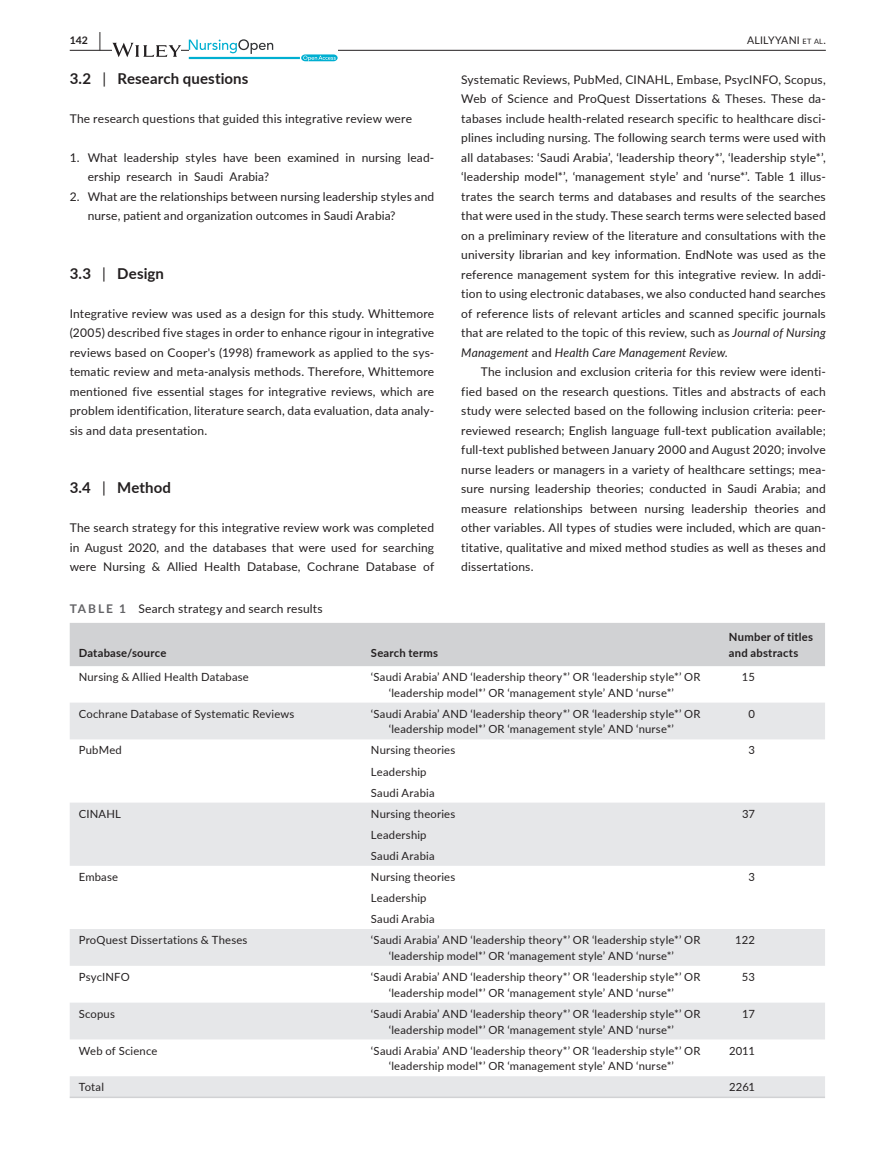
<style>
.page{position:relative;width:893px;height:1174px;background:#fff}
.page>*{position:absolute;margin:0;border:0;box-sizing:border-box;transform-origin:0 0}
.t1{font:700 15px "Lato";letter-spacing:.01em;color:#231f20}
.t2{font:12px/19.5px "Lato";letter-spacing:.01em;color:#231f20;text-align:justify}
.t3{font:11.25px/15.8px "Lato";letter-spacing:.02em;color:#231f20}
.t4{font:700 11.25px/15.8px "Lato";letter-spacing:.02em;color:#231f20}
.t5{font:10.5px "Lato";letter-spacing:.015em;color:#231f20}
.t6{font:700 10.5px "Lato";color:#231f20}
.s1{font-size:19.5px}
.s2{font-size:7.35px}
.s3{font-weight:400}
.s4{font-style:italic}
.s5{font-weight:700;color:#636366}
</style>
<div class="page">
<hr style="left:70px;top:50px;width:756px;height:1px;background:#231f20">
<svg style="left:112px;top:43px;width:69px;height:14px"></svg>
<svg style="left:189px;top:39px;width:149px;height:22px"></svg>
<div style="left:70px;top:623px;width:755px;height:43px;background:#d1d2d4"></div>
<svg style="left:70px;top:703px;width:755px;height:393px"></svg>
<hr style="left:70px;top:1096px;width:292px;height:2px;background:#d1d2d4">
<hr style="left:362px;top:1096px;width:358px;height:2px;background:#d1d2d4">
<hr style="left:720px;top:1096px;width:105px;height:2px;background:#d1d2d4">
<p class="t6" style="left:70px;top:33px;width:33px">142 <span class="s1">|</span></p>
<p class="t5" style="left:747px;top:33px;width:80px">ALILYYANI <span class="s2">et al</span>.</p>
<p class="t1" style="left:70px;top:67px;width:180px">3.2 <span class="s3">|</span> Research questions</p>
<p class="t2" style="left:70px;top:108px;width:344px">The research questions that guided this integrative review were</p>
<p class="t2" style="left:88px;top:147px;width:348px;text-indent:-18px">1. What leadership styles have been examined in nursing lead&shy;ership research in Saudi Arabia?</p>
<p class="t2" style="left:88px;top:186px;width:348px;text-indent:-18px">2. What are the relationships between nursing leadership styles and nurse, patient and organization outcomes in Saudi Arabia?</p>
<p class="t2" style="left:461px;top:69px;width:366px">Systematic Reviews, PubMed, CINAHL, Embase, PsycINFO, Scopus, Web of Science and ProQuest Dissertations &amp; Theses. These da&shy;tabases include health-related research specific to healthcare disci&shy;plines including nursing. The following search terms were used with all databases: ‘Saudi Arabia’, ‘leadership theory*’, ‘leadership style*’, ‘leadership model*’, ‘management style’ and ‘nurse*’. Table 1 illus&shy;trates the search terms and databases and results of the searches that were used in the study. These search terms were selected based on a preliminary review of the literature and consultations with the university librarian and key information. EndNote was used as the reference management system for this integrative review. In addi&shy;tion to using electronic databases, we also conducted hand searches of reference lists of relevant articles and scanned specific journals that are related to the topic of this review, such as <span class="s4">Journal of Nursing Management</span> and <span class="s4">Health Care Management Review</span>.</p>
<p class="t2" style="left:461px;top:362px;width:366px;text-indent:20px">The inclusion and exclusion criteria for this review were identi&shy;fied based on the research questions. Titles and abstracts of each study were selected based on the following inclusion criteria: peer&shy;reviewed research; English language full-text publication available; full-text published between January 2000 and August 2020; involve nurse leaders or managers in a variety of healthcare settings; mea&shy;sure nursing leadership theories; conducted in Saudi Arabia; and measure relationships between nursing leadership theories and other variables. All types of studies were included, which are quan&shy;titative, qualitative and mixed method studies as well as theses and dissertations.</p>
<p class="t1" style="left:70px;top:262px;width:96px">3.3 <span class="s3">|</span> Design</p>
<p class="t2" style="left:70px;top:303px;width:366px">Integrative review was used as a design for this study. Whittemore (2005) described five stages in order to enhance rigour in integrative reviews based on Cooper's (1998) framework as applied to the sys&shy;tematic review and meta-analysis methods. Therefore, Whittemore mentioned five essential stages for integrative reviews, which are problem identification, literature search, data evaluation, data analy&shy;sis and data presentation.</p>
<p class="t1" style="left:70px;top:477px;width:103px">3.4 <span class="s3">|</span> Method</p>
<p class="t2" style="left:70px;top:518px;width:366px">The search strategy for this integrative review work was completed in August 2020, and the databases that were used for searching were Nursing &amp; Allied Health Database, Cochrane Database of</p>
<p class="t2" style="left:70px;top:598px;width:255px"><span class="s5">TABLE 1</span> Search strategy and search results</p>
<p class="t4" style="left:79px;top:644px;width:89px">Database/source</p>
<p class="t4" style="left:371px;top:644px;width:69px">Search terms</p>
<p class="t4" style="left:729px;top:628px;width:86px">Number of titles and abstracts</p>
<p class="t3" style="left:79px;top:668px;width:172px">Nursing &amp; Allied Health Database</p>
<p class="t3" style="left:389px;top:668px;width:313px;text-indent:-18px">‘Saudi Arabia’ AND ‘leadership theory*’ OR ‘leadership style*’ OR ‘leadership model*’ OR ‘management style’ AND ‘nurse*’</p>
<p class="t3" style="left:742px;top:668px;width:15px">15</p>
<p class="t3" style="left:79px;top:705px;width:217px">Cochrane Database of Systematic Reviews</p>
<p class="t3" style="left:389px;top:705px;width:313px;text-indent:-18px">‘Saudi Arabia’ AND ‘leadership theory*’ OR ‘leadership style*’ OR ‘leadership model*’ OR ‘management style’ AND ‘nurse*’</p>
<p class="t3" style="left:748px;top:705px;width:8px">0</p>
<p class="t3" style="left:79px;top:742px;width:45px">PubMed</p>
<p class="t3" style="left:371px;top:742px;width:86px">Nursing theories</p>
<p class="t3" style="left:748px;top:742px;width:8px">3</p>
<p class="t3" style="left:371px;top:760px;width:65px;line-height:21px">Leadership<br>Saudi Arabia</p>
<p class="t3" style="left:79px;top:805px;width:44px">CINAHL</p>
<p class="t3" style="left:371px;top:805px;width:86px">Nursing theories</p>
<p class="t3" style="left:742px;top:805px;width:14px">37</p>
<p class="t3" style="left:371px;top:823px;width:65px;line-height:21px">Leadership<br>Saudi Arabia</p>
<p class="t3" style="left:79px;top:868px;width:41px">Embase</p>
<p class="t3" style="left:371px;top:868px;width:86px">Nursing theories</p>
<p class="t3" style="left:748px;top:868px;width:8px">3</p>
<p class="t3" style="left:371px;top:887px;width:65px;line-height:21px">Leadership<br>Saudi Arabia</p>
<p class="t3" style="left:79px;top:931px;width:170px">ProQuest Dissertations &amp; Theses</p>
<p class="t3" style="left:389px;top:931px;width:313px;text-indent:-18px">‘Saudi Arabia’ AND ‘leadership theory*’ OR ‘leadership style*’ OR ‘leadership model*’ OR ‘management style’ AND ‘nurse*’</p>
<p class="t3" style="left:735px;top:931px;width:21px">122</p>
<p class="t3" style="left:79px;top:968px;width:52px">PsycINFO</p>
<p class="t3" style="left:389px;top:968px;width:313px;text-indent:-18px">‘Saudi Arabia’ AND ‘leadership theory*’ OR ‘leadership style*’ OR ‘leadership model*’ OR ‘management style’ AND ‘nurse*’</p>
<p class="t3" style="left:742px;top:968px;width:15px">53</p>
<p class="t3" style="left:79px;top:1005px;width:38px">Scopus</p>
<p class="t3" style="left:389px;top:1005px;width:313px;text-indent:-18px">‘Saudi Arabia’ AND ‘leadership theory*’ OR ‘leadership style*’ OR ‘leadership model*’ OR ‘management style’ AND ‘nurse*’</p>
<p class="t3" style="left:742px;top:1005px;width:14px">17</p>
<p class="t3" style="left:79px;top:1042px;width:80px">Web of Science</p>
<p class="t3" style="left:389px;top:1042px;width:313px;text-indent:-18px">‘Saudi Arabia’ AND ‘leadership theory*’ OR ‘leadership style*’ OR ‘leadership model*’ OR ‘management style’ AND ‘nurse*’</p>
<p class="t3" style="left:729px;top:1042px;width:27px">2011</p>
<p class="t3" style="left:79px;top:1079px;width:27px">Total</p>
<p class="t3" style="left:729px;top:1079px;width:27px">2261</p>
</div>
